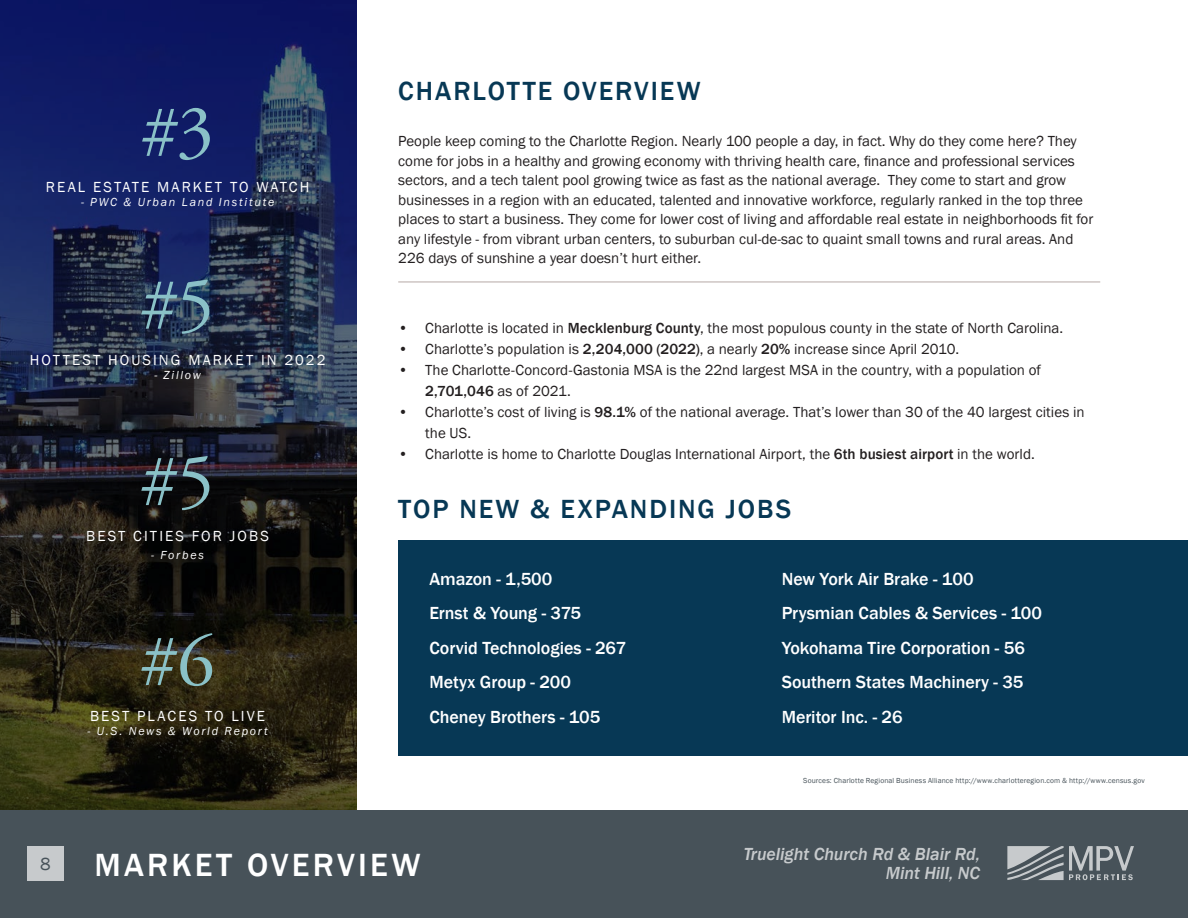
<style>
.page{position:relative;width:1188px;height:918px;background:#fff}
.page>*{position:absolute;margin:0;border:0;box-sizing:border-box;transform-origin:0 0}
.t1{font:75px "Adobe Garamond Pro";color:#8ac1c7}
.t2{font:500 33px "Franklin Gothic";letter-spacing:.095em;color:#fff}
.t3{font:500 27px "Franklin Gothic";letter-spacing:.07em;color:#073855}
.t4{font:500 18px "Franklin Gothic";letter-spacing:-.005em;color:#fff}
.t5{font:italic 500 18px "Franklin Gothic";letter-spacing:-.005em;color:#fff}
.t6{font:18px "Franklin Gothic";color:#475259}
.t7{font:15px/19.5px "Franklin Gothic";color:#231f20}
.t8{font:15px "Franklin Gothic";letter-spacing:.14em;color:#fff}
.t9{font:italic 12px "Franklin Gothic";letter-spacing:.145em;color:#fff}
.t10{font:7.5px "Franklin Gothic";letter-spacing:.02em;color:#475259}
.s1{font-weight:500}
</style>
<div class="page">
<div style="left:398px;top:541px;width:790px;height:215px;background:#073855"></div>
<svg style="left:0;top:0;width:356px;height:810px;background:#1e2338"></svg>
<hr style="left:398px;top:282px;width:702px;height:1px;background:#b5a9a5">
<div style="left:0;top:810px;width:1188px;height:108px;background:#475259"></div>
<svg style="left:1007px;top:846px;width:127px;height:34px"></svg>
<div style="left:27px;top:847px;width:37px;height:34px;background:#c7cacc"></div>
<p class="t1" style="left:141px;top:87px;width:74px">#3</p>
<p class="t8" style="left:46px;top:178px;width:265px">REAL ESTATE MARKET TO WATCH</p>
<p class="t9" style="left:81px;top:195px;width:195px">- PWC &amp; Urban Land Institute</p>
<p class="t1" style="left:141px;top:260px;width:76px">#5</p>
<p class="t8" style="left:30px;top:350px;width:297px">HOTTEST HOUSING MARKET IN 2022</p>
<p class="t9" style="left:154px;top:368px;width:48px">- Zillow</p>
<p class="t1" style="left:141px;top:436px;width:76px">#5</p>
<p class="t8" style="left:86px;top:527px;width:184px">BEST CITIES FOR JOBS</p>
<p class="t9" style="left:151px;top:548px;width:54px">- Forbes</p>
<p class="t1" style="left:141px;top:616px;width:76px">#6</p>
<p class="t8" style="left:90px;top:707px;width:177px">BEST PLACES TO LIVE</p>
<p class="t9" style="left:87px;top:724px;width:182px">- U.S. News &amp; World Report</p>
<p class="t3" style="left:398px;top:74px;width:304px">CHARLOTTE OVERVIEW</p>
<p class="t7" style="left:398px;top:132px;width:697px">People keep coming to the Charlotte Region. Nearly 100 people a day, in fact. Why do they come here? They come for jobs in a healthy and growing economy with thriving health care, finance and professional services sectors, and a tech talent pool growing twice as fast as the national average. They come to start and grow businesses in a region with an educated, talented and innovative workforce, regularly ranked in the top three places to start a business. They come for lower cost of living and affordable real estate in neighborhoods fit for any lifestyle - from vibrant urban centers, to suburban cul-de-sac to quaint small towns and rural areas. And 226 days of sunshine a year doesn’t hurt either.</p>
<p class="t7" style="left:398px;top:319px;width:667px">• Charlotte is located in <span class="s1">Mecklenburg County</span>, the most populous county in the state of North Carolina.</p>
<p class="t7" style="left:398px;top:340px;width:562px">• Charlotte’s population is <span class="s1">2,204,000 (2022)</span>, a nearly <span class="s1">20%</span> increase since April 2010.</p>
<p class="t7" style="left:425px;top:360px;width:617px;line-height:21px;text-indent:-27px">• The Charlotte-Concord-Gastonia MSA is the 22nd largest MSA in the country, with a population of<br><span class="s1">2,701,046</span> as of 2021.</p>
<p class="t7" style="left:425px;top:402px;width:661px;line-height:21px;text-indent:-27px">• Charlotte’s cost of living is <span class="s1">98.1%</span> of the national average. That’s lower than 30 of the 40 largest cities in the US.</p>
<p class="t7" style="left:398px;top:445px;width:638px">• Charlotte is home to Charlotte Douglas International Airport, the <span class="s1">6th busiest airport</span> in the world.</p>
<p class="t3" style="left:398px;top:492px;width:395px">TOP NEW &amp; EXPANDING JOBS</p>
<p class="t4" style="left:429px;top:568px;width:125px">Amazon - 1,500</p>
<p class="t4" style="left:429px;top:602px;width:153px">Ernst &amp; Young - 375</p>
<p class="t4" style="left:429px;top:637px;width:198px">Corvid Technologies - 267</p>
<p class="t4" style="left:429px;top:671px;width:143px">Metyx Group - 200</p>
<p class="t4" style="left:429px;top:706px;width:172px">Cheney Brothers - 105</p>
<p class="t4" style="left:782px;top:568px;width:193px">New York Air Brake - 100</p>
<p class="t4" style="left:782px;top:602px;width:262px">Prysmian Cables &amp; Services - 100</p>
<p class="t4" style="left:782px;top:637px;width:245px">Yokohama Tire Corporation - 56</p>
<p class="t4" style="left:782px;top:671px;width:243px">Southern States Machinery - 35</p>
<p class="t4" style="left:782px;top:706px;width:122px">Meritor Inc. - 26</p>
<p class="t10" style="left:803px;top:776px;width:343px">Sources: Charlotte Regional Business Alliance http://www.charlotteregion.com &amp; http://www.census.gov</p>
<p class="t6" style="left:40px;top:852px;width:12px">8</p>
<p class="t2" style="left:94px;top:844px;width:328px">MARKET OVERVIEW</p>
<p class="t5" style="left:744px;top:843px;width:238px">Truelight Church Rd &amp; Blair Rd,</p>
<p class="t5" style="left:886px;top:862px;width:96px">Mint Hill, NC</p>
</div>
